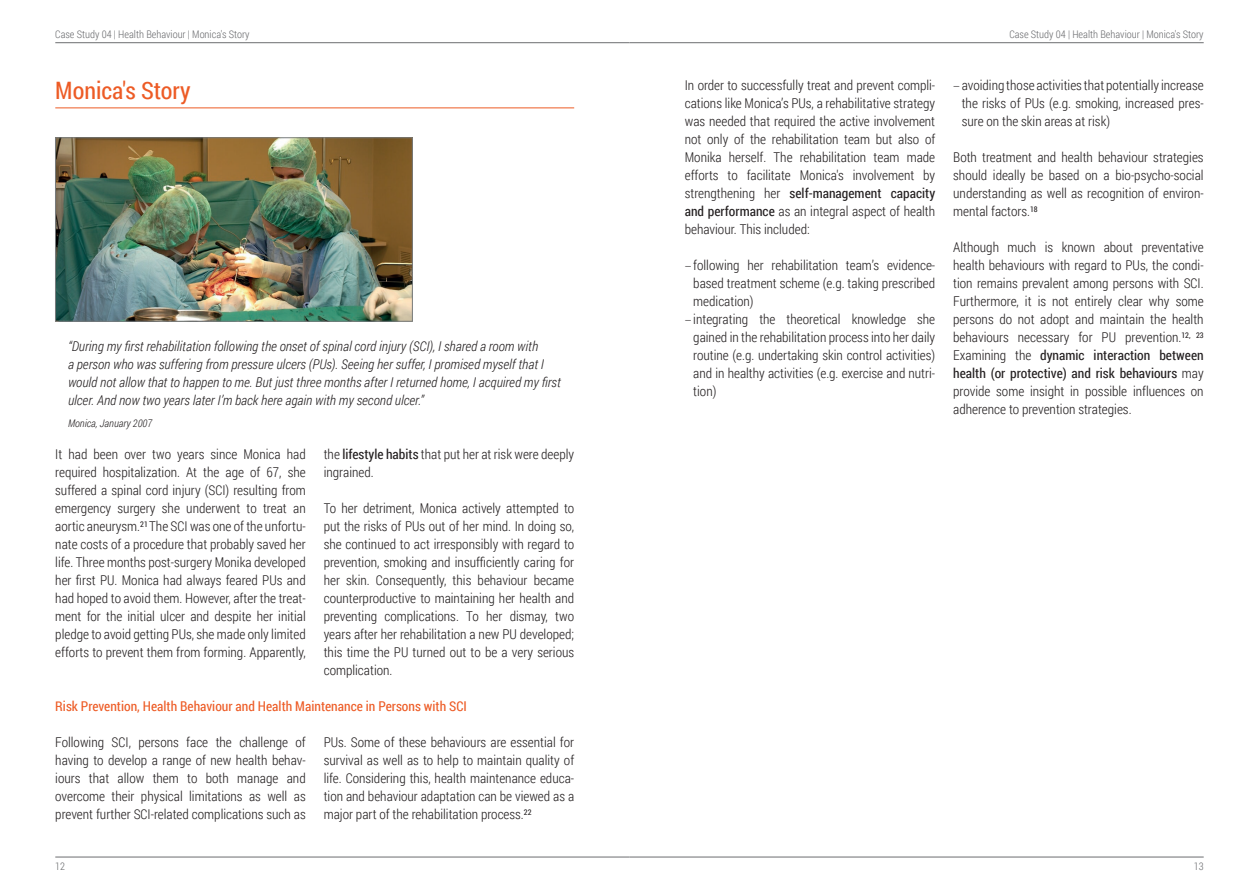
<style>
.page{position:relative;width:1259px;height:893px;background:#fff}
.page>*{position:absolute;margin:0;border:0;box-sizing:border-box;transform-origin:0 0}
.t1{font:24px "Roboto Condensed";color:#ed5b25}
.t2{font:300 13.5px/18px "Roboto Condensed";color:#231f20;text-align:justify}
.t3{font:italic 300 13.5px/18px "Roboto Condensed";color:#231f20}
.t4{font:13.5px "Roboto Condensed";color:#ed5b25}
.t5{font:300 10.5px "Roboto Condensed";color:#6c6d70}
.t6{font:italic 300 10.5px "Roboto Condensed";color:#231f20}
.s1{font-weight:400}
.s2{font-family:"Open Sans";font-stretch:condensed}
</style>
<div class="page">
<hr style="left:55px;top:42px;width:574px;height:1px;background:#6c6d70">
<hr style="left:629px;top:42px;width:574px;height:1px;background:#6c6d70">
<hr style="left:629px;top:857px;width:574px;height:1px;background:#6c6d70">
<hr style="left:55px;top:857px;width:574px;height:1px;background:#6c6d70">
<hr style="left:55px;top:108px;width:519px;height:1px;background:#ed5b25">
<img style="left:57px;top:140px;width:353px;height:179px">
<div style="left:55px;top:138px;width:357px;height:183px;border:1px solid #777b7d"></div>
<p class="t5" style="left:55px;top:27px;width:196px">Case Study 04 | Health Behaviour | Monica's Story</p>
<p class="t5" style="left:1009px;top:27px;width:196px">Case Study 04 | Health Behaviour | Monica's Story</p>
<h1 class="t1" style="left:55px;top:74px;width:137px">Monica's Story</h1>
<p class="t3" style="left:68px;top:337px;width:494px">“During my first rehabilitation following the onset of spinal cord injury (SCI), I shared a room with<br>a person who was suffering from pressure ulcers (PUs). Seeing her suffer, I promised myself that I would not allow that to happen to me. But just three months after I returned home, I acquired my first ulcer. And now two years later I’m back here again with my second ulcer.”</p>
<p class="t6" style="left:68px;top:416px;width:86px">Monica, January 2007</p>
<p class="t2" style="left:55px;top:445px;width:252px">It had been over two years since Monica had required hospitalization. At the age of 67, she suffered a spinal cord injury (SCI) resulting from emergency surgery she underwent to treat an aortic aneurysm.<sup>21</sup> The SCI was one of the unfortu&shy;nate costs of a procedure that probably saved her life. Three months post-surgery Monika developed her first PU. Monica had always feared PUs and had hoped to avoid them. However, after the treat&shy;ment for the initial ulcer and despite her initial pledge to avoid getting PUs, she made only limited efforts to prevent them from forming. Apparently,</p>
<p class="t2" style="left:324px;top:445px;width:252px">the <span class="s1">lifestyle habits</span> that put her at risk were deeply ingrained.</p>
<p class="t2" style="left:324px;top:499px;width:252px">To her detriment, Monica actively attempted to put the risks of PUs out of her mind. In doing so, she continued to act irresponsibly with regard to prevention, smoking and insufficiently caring for her skin. Consequently, this behaviour became counterproductive to maintaining her health and preventing complications. To her dismay, two years after her rehabilitation a new PU developed; this time the PU turned out to be a very serious complication.</p>
<p class="t4" style="left:55px;top:697px;width:413px">Risk Prevention, Health Behaviour and Health Maintenance in Persons with SCI</p>
<p class="t2" style="left:55px;top:733px;width:252px">Following SCI, persons face the challenge of having to develop a range of new health behav&shy;iours that allow them to both manage and overcome their physical limitations as well as prevent further SCI-related complications such as</p>
<p class="t2" style="left:324px;top:733px;width:252px">PUs. Some of these behaviours are essential for survival as well as to help to maintain quality of life. Considering this, health maintenance educa&shy;tion and behaviour adaptation can be viewed as a major part of the rehabilitation process.<sup>22</sup></p>
<p class="t2" style="left:685px;top:76px;width:252px">In order to successfully treat and prevent compli&shy;cations like Monica’s PUs, a rehabilitative strategy was needed that required the active involvement not only of the rehabilitation team but also of Monika herself. The rehabilitation team made efforts to facilitate Monica's involvement by strengthening her <span class="s1">self-management capacity and performance</span> as an integral aspect of health behaviour. This included:</p>
<p class="t2" style="left:693px;top:256px;width:243px;text-indent:-9px"><span class="s2">–</span> following her rehabilitation team’s evidence&shy;based treatment scheme (e.g. taking prescribed medication)</p>
<p class="t2" style="left:693px;top:310px;width:243px;text-indent:-9px"><span class="s2">–</span> integrating the theoretical knowledge she gained in the rehabilitation process into her daily routine (e.g. undertaking skin control activities) and in healthy activities (e.g. exercise and nutri&shy;tion)</p>
<p class="t2" style="left:961px;top:76px;width:243px;text-indent:-9px"><span class="s2">–</span> avoiding those activities that potentially increase the risks of PUs (e.g. smoking, increased pres&shy;sure on the skin areas at risk)</p>
<p class="t2" style="left:953px;top:148px;width:252px">Both treatment and health behaviour strategies should ideally be based on a bio-psycho-social understanding as well as recognition of environ&shy;mental factors.<sup>18</sup></p>
<p class="t2" style="left:953px;top:238px;width:252px">Although much is known about preventative health behaviours with regard to PUs, the condi&shy;tion remains prevalent among persons with SCI.<br>Furthermore, it is not entirely clear why some persons do not adopt and maintain the health behaviours necessary for PU prevention.<sup>12,</sup> <sup>23<br></sup>Examining the <span class="s1">dynamic interaction between health (or protective) and risk behaviours</span> may provide some insight in possible influences on adherence to prevention strategies.</p>
<p class="t5" style="left:55px;top:859px;width:11px">12</p>
<p class="t5" style="left:1193px;top:859px;width:11px">13</p>
</div>
